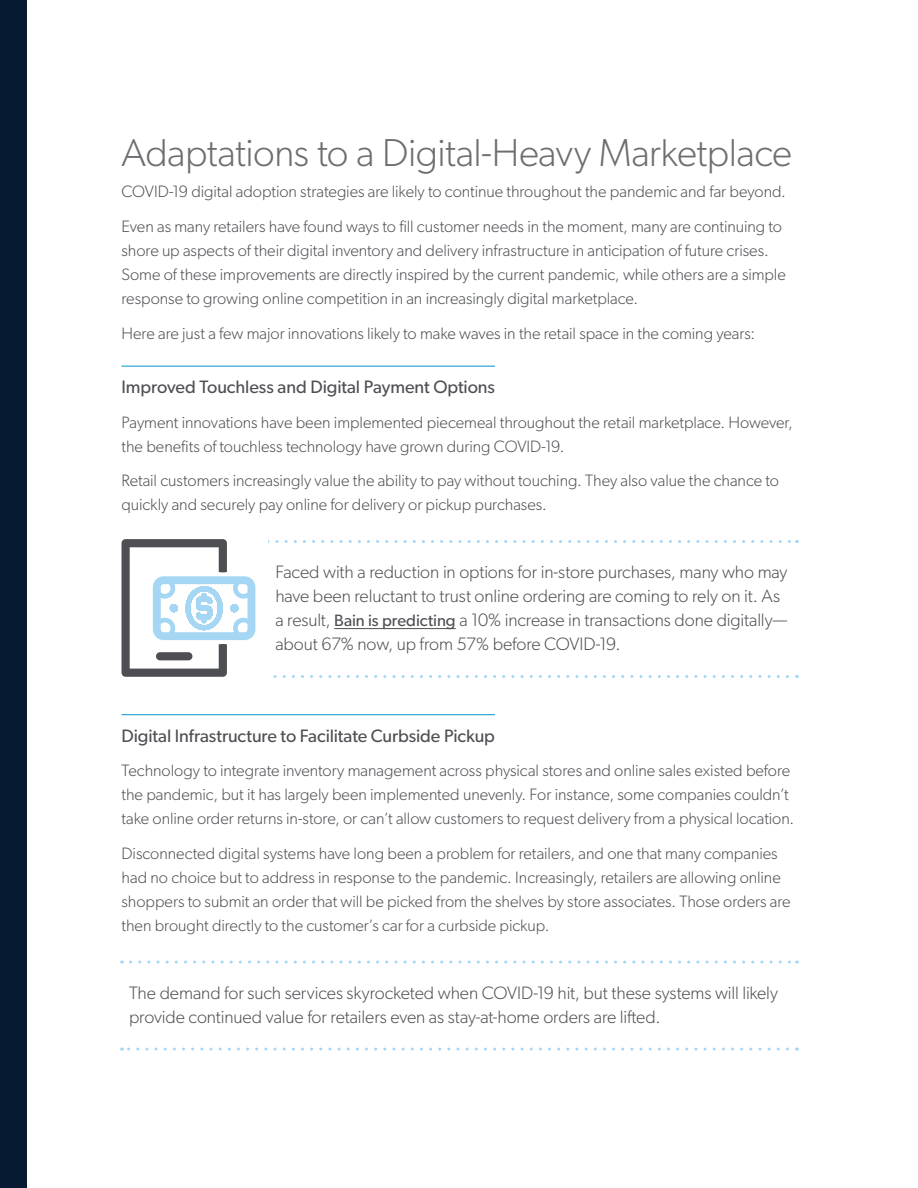
<style>
.page{position:relative;width:918px;height:1188px;background:#fff}
.page>*{position:absolute;margin:0;border:0;box-sizing:border-box;transform-origin:0 0}
.t1{font:300 39px "Gibson";letter-spacing:-.01em;color:#6d6e71}
.t2{font:300 18px/24px "Gibson";letter-spacing:-.005em;color:#4d4f53}
.t3{font:18px "Gibson";letter-spacing:-.005em;color:#4d4f53}
.t4{font:300 16.5px/24px "Gibson";color:#4d4f53}
.s1{font-weight:400;font-size:16.5px}
</style>
<div class="page">
<div style="left:0;top:0;width:27px;height:1188px;background:#061b31"></div>
<hr style="left:122px;top:366px;width:373px;height:1px;background:#0295d3">
<hr style="left:122px;top:714px;width:373px;height:1px;background:#0295d3">
<svg style="left:122px;top:1048px;width:666px;height:3px"></svg>
<svg style="left:130px;top:961px;width:667px;height:3px"></svg>
<svg style="left:122px;top:539px;width:675px;height:139px"></svg>
<h1 class="t1" style="left:122px;top:129px;width:672px">Adaptations to a Digital-Heavy Marketplace</h1>
<p class="t4" style="left:122px;top:174px;width:666px;line-height:34.8px">COVID-19 digital adoption strategies are likely to continue throughout the pandemic and far beyond.<br>Even as many retailers have found ways to fill customer needs in the moment, many are continuing to</p>
<p class="t4" style="left:122px;top:238px;width:666px">shore up aspects of their digital inventory and delivery infrastructure in anticipation of future crises.<br>Some of these improvements are directly inspired by the current pandemic, while others are a simple response to growing online competition in an increasingly digital marketplace.</p>
<p class="t4" style="left:122px;top:321px;width:635px">Here are just a few major innovations likely to make waves in the retail space in the coming years:</p>
<p class="t3" style="left:122px;top:376px;width:375px">Improved Touchless and Digital Payment Options</p>
<p class="t4" style="left:122px;top:410px;width:673px">Payment innovations have been implemented piecemeal throughout the retail marketplace. However, the benefits of touchless technology have grown during COVID-19.</p>
<p class="t4" style="left:122px;top:469px;width:659px">Retail customers increasingly value the ability to pay without touching. They also value the chance to quickly and securely pay online for delivery or pickup purchases.</p>
<p class="t2" style="left:275px;top:560px;width:514px">Faced with a reduction in options for in-store purchases, many who may have been reluctant to trust online ordering are coming to rely on it. As a result, <span class="s1">Bain is predicting</span> a 10% increase in transactions done digitally— about 67% now, up from 57% before COVID-19.</p>
<p class="t3" style="left:121px;top:725px;width:375px">Digital Infrastructure to Facilitate Curbside Pickup</p>
<p class="t4" style="left:122px;top:758px;width:674px">Technology to integrate inventory management across physical stores and online sales existed before the pandemic, but it has largely been implemented unevenly. For instance, some companies couldn’t take online order returns in-store, or can’t allow customers to request delivery from a physical location.</p>
<p class="t4" style="left:122px;top:841px;width:671px">Disconnected digital systems have long been a problem for retailers, and one that many companies had no choice but to address in response to the pandemic. Increasingly, retailers are allowing online shoppers to submit an order that will be picked from the shelves by store associates. Those orders are then brought directly to the customer’s car for a curbside pickup.</p>
<p class="t2" style="left:129px;top:981px;width:650px">The demand for such services skyrocketed when COVID-19 hit, but these systems will likely provide continued value for retailers even as stay-at-home orders are lifted.</p>
</div>
